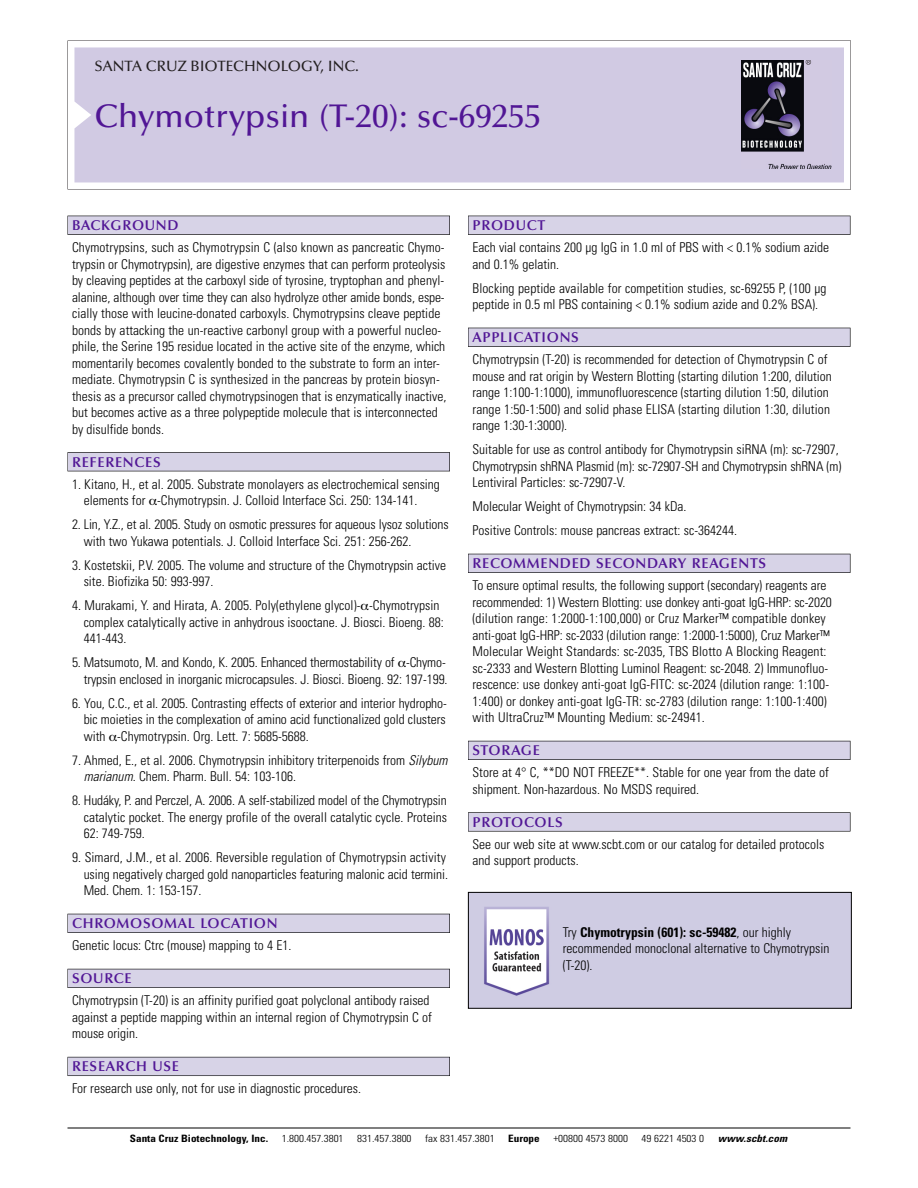
<style>
.page{position:relative;width:918px;height:1188px;background:#fff}
.page>*{position:absolute;margin:0;border:0;box-sizing:border-box;transform-origin:0 0}
.t1{font:500 33px "Optima";color:#511695}
.t2{font:500 15px "Optima";color:#231f20}
.t3{font:600 14.25px "Optima";letter-spacing:.05em;color:#511695}
.t4{font:300 condensed 13.5px/16.5px "Univers";color:#000}
.t5{font:300 condensed 10.2px "Univers";color:#000;scale:1.1 1}
.t6{font:700 condensed 10.2px "Univers";color:#000;scale:1.1 1}
.t7{font:italic 700 condensed 10.2px "Univers";letter-spacing:.005em;color:#000;scale:1.1 1}
.s1{font-style:italic}
.s2{font-weight:700}
</style>
<div class="page">
<svg style="left:68px;top:40px;width:783px;height:149px"></svg>
<div style="left:74px;top:47px;width:770px;height:135px;background:#d1cae3"></div>
<img style="left:741px;top:60px;width:90px;height:108px">
<div style="left:68px;top:216px;width:382px;height:19px;background:#525155"></div>
<div style="left:68px;top:216px;width:381px;height:18px;background:#d7d3e7"></div>
<div style="left:68px;top:452px;width:382px;height:19px;background:#525155"></div>
<div style="left:68px;top:453px;width:381px;height:18px;background:#d7d3e7"></div>
<div style="left:68px;top:914px;width:382px;height:19px;background:#525158"></div>
<div style="left:68px;top:914px;width:381px;height:18px;background:#d7d3e7"></div>
<div style="left:68px;top:969px;width:382px;height:19px;background:#54535a"></div>
<div style="left:68px;top:969px;width:381px;height:18px;background:#d7d3e7"></div>
<div style="left:68px;top:1057px;width:382px;height:19px;background:#5b5a62"></div>
<div style="left:68px;top:1057px;width:381px;height:18px;background:#d7d3e7"></div>
<div style="left:468px;top:216px;width:382px;height:19px;background:#525155"></div>
<div style="left:468px;top:216px;width:382px;height:18px;background:#d7d3e7"></div>
<div style="left:468px;top:328px;width:382px;height:19px;background:#515055"></div>
<div style="left:468px;top:328px;width:382px;height:18px;background:#d7d3e7"></div>
<div style="left:468px;top:554px;width:382px;height:19px;background:#525158"></div>
<div style="left:468px;top:554px;width:382px;height:18px;background:#d7d3e7"></div>
<div style="left:468px;top:741px;width:382px;height:19px;background:#54535a"></div>
<div style="left:468px;top:741px;width:382px;height:18px;background:#d7d3e7"></div>
<svg style="left:468px;top:812px;width:382px;height:20px"></svg>
<div style="left:468px;top:813px;width:382px;height:18px;background:#d7d3e7"></div>
<hr style="left:68px;top:1128px;width:782px;height:1px;background:#000">
<img style="left:470px;top:894px;width:380px;height:113px">
<div style="left:468px;top:892px;width:384px;height:117px;border:1px solid #000"></div>
<p class="t2" style="left:94px;top:61px;width:266px">SANTA CRUZ BIOTECHNOLOGY, INC.</p>
<h1 class="t1" style="left:94px;top:103px;width:448px">Chymotrypsin (T-20): sc-69255</h1>
<p class="t3" style="left:72px;top:219px;width:108px">BACKGROUND</p>
<p class="t4" style="left:72px;top:240px;width:376px">Chymotrypsins, such as Chymotrypsin C (also known as pancreatic Chymo&shy;trypsin or Chymotrypsin), are digestive enzymes that can perform proteolysis by cleaving peptides at the carboxyl side of tyrosine, tryptophan and phenyl&shy;alanine, although over time they can also hydrolyze other amide bonds, espe&shy;cially those with leucine-donated carboxyls. Chymotrypsins cleave peptide bonds by attacking the un-reactive carbonyl group with a powerful nucleo&shy;phile, the Serine 195 residue located in the active site of the enzyme, which momentarily becomes covalently bonded to the substrate to form an inter&shy;mediate. Chymotrypsin C is synthesized in the pancreas by protein biosyn&shy;thesis as a precursor called chymotrypsinogen that is enzymatically inactive, but becomes active as a three polypeptide molecule that is interconnected by disulfide bonds.</p>
<p class="t3" style="left:72px;top:456px;width:90px">REFERENCES</p>
<p class="t4" style="left:84px;top:477px;width:358px;text-indent:-12px">1. Kitano, H., et al. 2005. Substrate monolayers as electrochemical sensing elements for -Chymotrypsin. J. Colloid Interface Sci. 250: 134-141.</p>
<p class="t4" style="left:84px;top:517px;width:366px;text-indent:-12px">2. Lin, Y.Z., et al. 2005. Study on osmotic pressures for aqueous lysoz solutions with two Yukawa potentials. J. Colloid Interface Sci. 251: 256-262.</p>
<p class="t4" style="left:84px;top:558px;width:364px;text-indent:-12px">3. Kostetskii, P.V. 2005. The volume and structure of the Chymotrypsin active site. Biofizika 50: 993-997.</p>
<p class="t4" style="left:84px;top:598px;width:362px;text-indent:-12px">4. Murakami, Y. and Hirata, A. 2005. Poly(ethylene glycol)- -Chymotrypsin complex catalytically active in anhydrous isooctane. J. Biosci. Bioeng. 88:<br>441-443.</p>
<p class="t4" style="left:72px;top:655px;width:377px;text-align:right">5. Matsumoto, M. and Kondo, K. 2005. Enhanced thermostability of -Chymo&shy;trypsin enclosed in inorganic microcapsules. J. Biosci. Bioeng. 92: 197-199.</p>
<p class="t4" style="left:84px;top:696px;width:365px;text-align:justify;text-indent:-12px">6. You, C.C., et al. 2005. Contrasting effects of exterior and interior hydropho&shy;bic moieties in the complexation of amino acid functionalized gold clusters with -Chymotrypsin. Org. Lett. 7: 5685-5688.</p>
<p class="t4" style="left:84px;top:753px;width:365px;text-indent:-12px">7. Ahmed, E., et al. 2006. Chymotrypsin inhibitory triterpenoids from <span class="s1">Silybum marianum</span>. Chem. Pharm. Bull. 54: 103-106.</p>
<p class="t4" style="left:84px;top:793px;width:365px;text-align:justify;text-indent:-12px">8. Hudáky, P. and Perczel, A. 2006. A self-stabilized model of the Chymotrypsin catalytic pocket. The energy profile of the overall catalytic cycle. Proteins 62: 749-759.</p>
<p class="t4" style="left:84px;top:850px;width:366px;text-indent:-12px">9. Simard, J.M., et al. 2006. Reversible regulation of Chymotrypsin activity using negatively charged gold nanoparticles featuring malonic acid termini.<br>Med. Chem. 1: 153-157.</p>
<p class="t3" style="left:72px;top:918px;width:207px">CHROMOSOMAL LOCATION</p>
<p class="t4" style="left:72px;top:938px;width:221px">Genetic locus: Ctrc (mouse) mapping to 4 E1.</p>
<p class="t3" style="left:72px;top:973px;width:61px">SOURCE</p>
<p class="t4" style="left:72px;top:993px;width:361px">Chymotrypsin (T-20) is an affinity purified goat polyclonal antibody raised against a peptide mapping within an internal region of Chymotrypsin C of mouse origin.</p>
<p class="t3" style="left:72px;top:1061px;width:109px">RESEARCH USE</p>
<p class="t4" style="left:72px;top:1081px;width:290px">For research use only, not for use in diagnostic procedures.</p>
<p class="t3" style="left:473px;top:219px;width:74px">PRODUCT</p>
<p class="t4" style="left:473px;top:240px;width:358px">Each vial contains 200 µg IgG in 1.0 ml of PBS with &lt; 0.1% sodium azide and 0.1% gelatin.</p>
<p class="t4" style="left:473px;top:281px;width:356px">Blocking peptide available for competition studies, sc-69255 P, (100 µg peptide in 0.5 ml PBS containing &lt; 0.1% sodium azide and 0.2% BSA).</p>
<p class="t3" style="left:473px;top:332px;width:108px">APPLICATIONS</p>
<p class="t4" style="left:473px;top:352px;width:361px">Chymotrypsin (T-20) is recommended for detection of Chymotrypsin C of mouse and rat origin by Western Blotting (starting dilution 1:200, dilution range 1:100-1:1000), immunofluorescence (starting dilution 1:50, dilution range 1:50-1:500) and solid phase ELISA (starting dilution 1:30, dilution range 1:30-1:3000).</p>
<p class="t4" style="left:473px;top:442px;width:370px">Suitable for use as control antibody for Chymotrypsin siRNA (m): sc-72907,<br>Chymotrypsin shRNA Plasmid (m): sc-72907-SH and Chymotrypsin shRNA (m)<br>Lentiviral Particles: sc-72907-V.</p>
<p class="t4" style="left:473px;top:496px;width:266px;line-height:24px">Molecular Weight of Chymotrypsin: 34 kDa.<br>Positive Controls: mouse pancreas extract: sc-364244.</p>
<p class="t3" style="left:473px;top:558px;width:295px">RECOMMENDED SECONDARY REAGENTS</p>
<p class="t4" style="left:473px;top:578px;width:361px">To ensure optimal results, the following support (secondary) reagents are recommended: 1) Western Blotting: use donkey anti-goat IgG-HRP: sc-2020 (dilution range: 1:2000-1:100,000) or Cruz Marker™ compatible donkey anti-goat IgG-HRP: sc-2033 (dilution range: 1:2000-1:5000), Cruz Marker™ Molecular Weight Standards: sc-2035, TBS Blotto A Blocking Reagent: sc-2333 and Western Blotting Luminol Reagent: sc-2048. 2) Immunofluo&shy;rescence: use donkey anti-goat IgG-FITC: sc-2024 (dilution range: 1:100- 1:400) or donkey anti-goat IgG-TR: sc-2783 (dilution range: 1:100-1:400) with UltraCruz™ Mounting Medium: sc-24941.</p>
<p class="t3" style="left:473px;top:745px;width:69px">STORAGE</p>
<p class="t4" style="left:473px;top:765px;width:358px">Store at 4° C, **DO NOT FREEZE**. Stable for one year from the date of shipment. Non-hazardous. No MSDS required.</p>
<p class="t3" style="left:473px;top:816px;width:92px">PROTOCOLS</p>
<p class="t4" style="left:473px;top:837px;width:353px">See our web site at www.scbt.com or our catalog for detailed protocols and support products.</p>
<p class="t4" style="left:563px;top:925px;width:268px">Try <span class="s2">Chymotrypsin (601): sc-59482</span>, our highly recommended monoclonal alternative to Chymotrypsin (T-20).</p>
<p class="t6" style="left:130px;top:1135px;width:127px">Santa Cruz Biotechnology, Inc.</p>
<p class="t5" style="left:282px;top:1135px;width:58px">1.800.457.3801</p>
<p class="t5" style="left:357px;top:1135px;width:51px">831.457.3800</p>
<p class="t5" style="left:425px;top:1135px;width:65px">fax 831.457.3801</p>
<p class="t6" style="left:508px;top:1135px;width:30px">Europe</p>
<p class="t5" style="left:553px;top:1135px;width:69px">+00800 4573 8000</p>
<p class="t5" style="left:642px;top:1135px;width:58px">49 6221 4503 0</p>
<p class="t7" style="left:718px;top:1135px;width:64px">www.scbt.com</p>
</div>
